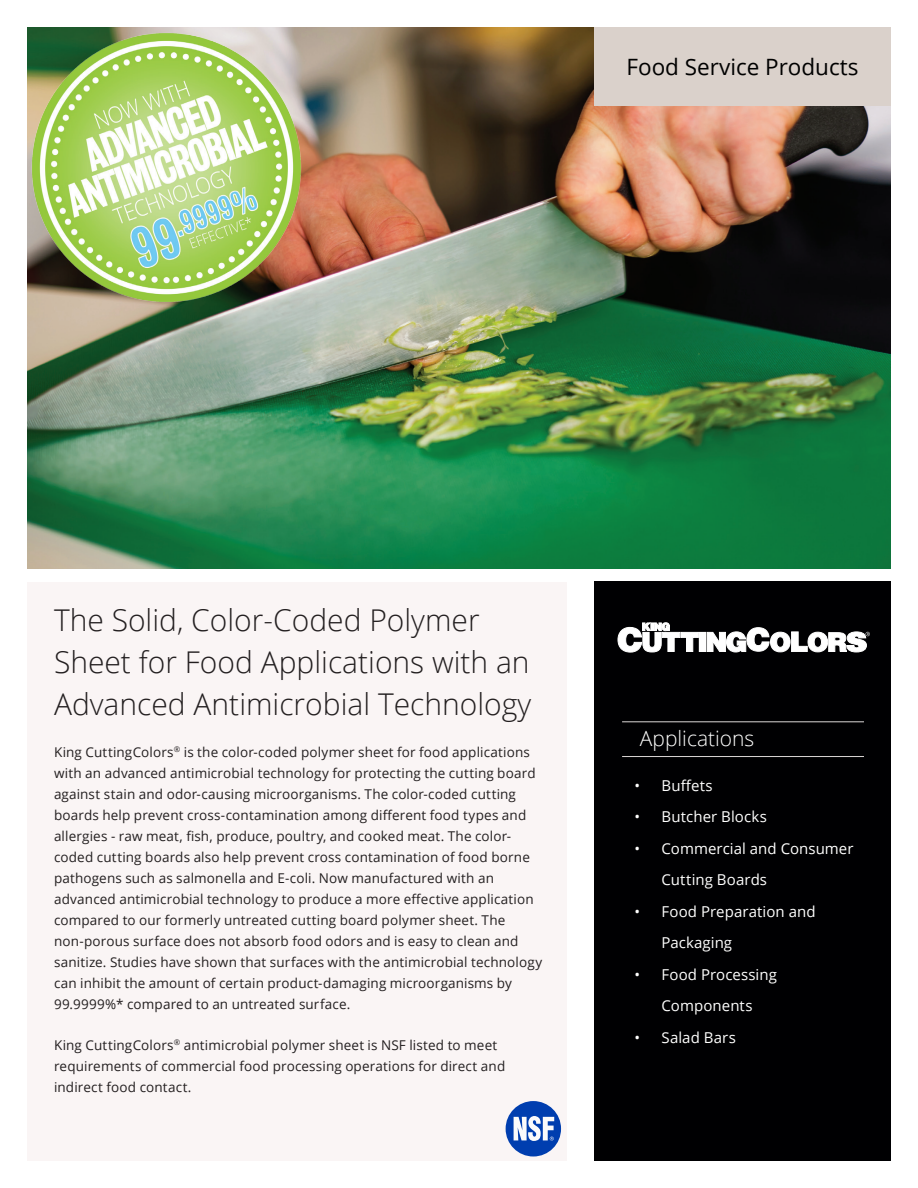
<style>
.page{position:relative;width:918px;height:1188px;background:#fff}
.page>*{position:absolute;margin:0;border:0;box-sizing:border-box;transform-origin:0 0}
.t1{font:300 30px/42px "Open Sans";color:#231f20}
.t2{font:22.5px "Open Sans";color:#000}
.t3{font:300 21px "Open Sans";color:#fff}
.t4{font:15px/31.5px "Open Sans";letter-spacing:.005em;color:#fff}
.t5{font:13.5px/21px "Open Sans";letter-spacing:.01em;color:#231f20}
</style>
<div class="page">
<img style="left:27px;top:27px;width:864px;height:541px">
<div style="left:27px;top:583px;width:540px;height:578px;background:#faf5f5"></div>
<div style="left:594px;top:27px;width:297px;height:79px;background:#dad1cb"></div>
<div style="left:594px;top:582px;width:297px;height:579px;background:#000002"></div>
<svg style="left:618px;top:622px;width:81px;height:30px"></svg>
<div style="left:699px;top:632px;width:7px;height:19px;background:#fff"></div>
<svg style="left:707px;top:627px;width:163px;height:25px"></svg>
<hr style="left:622px;top:756px;width:242px;height:1px;background:#dcd8d7">
<hr style="left:622px;top:721px;width:242px;height:1px;background:#dcd8d7">
<div style="left:506px;top:1101px;width:55px;height:55px;background:#003eaf;border-radius:50%"></div>
<svg style="left:514px;top:1116px;width:40px;height:25px"></svg>
<img style="left:32px;top:32px;width:270px;height:270px">
<p class="t2" style="left:626px;top:51px;width:234px">Food Service Products</p>
<p class="t1" style="left:54px;top:599px;width:479px">The Solid, Color-Coded Polymer<br>Sheet for Food Applications with an<br>Advanced Antimicrobial Technology</p>
<p class="t5" style="left:54px;top:741px;width:490px">King CuttingColors<sup>®</sup> is the color-coded polymer sheet for food applications with an advanced antimicrobial technology for protecting the cutting board against stain and odor-causing microorganisms. The color-coded cutting boards help prevent cross-contamination among different food types and allergies - raw meat, fish, produce, poultry, and cooked meat. The color&shy;coded cutting boards also help prevent cross contamination of food borne pathogens such as salmonella and E-coli. Now manufactured with an advanced antimicrobial technology to produce a more effective application compared to our formerly untreated cutting board polymer sheet. The non-porous surface does not absorb food odors and is easy to clean and sanitize. Studies have shown that surfaces with the antimicrobial technology can inhibit the amount of certain product-damaging microorganisms by 99.9999%* compared to an untreated surface.</p>
<p class="t5" style="left:54px;top:1034px;width:453px">King CuttingColors<sup>®</sup> antimicrobial polymer sheet is NSF listed to meet requirements of commercial food processing operations for direct and indirect food contact.</p>
<p class="t3" style="left:640px;top:724px;width:116px">Applications</p>
<p class="t4" style="left:634px;top:769px;width:80px">• Buffets</p>
<p class="t4" style="left:634px;top:801px;width:134px">• Butcher Blocks</p>
<p class="t4" style="left:662px;top:832px;width:194px;text-indent:-27px">• Commercial and Consumer<br>Cutting Boards</p>
<p class="t4" style="left:662px;top:895px;width:156px;text-indent:-27px">• Food Preparation and<br>Packaging</p>
<p class="t4" style="left:634px;top:958px;width:144px;text-align:center">• Food Processing<br>Components</p>
<p class="t4" style="left:634px;top:1021px;width:103px">• Salad Bars</p>
</div>
